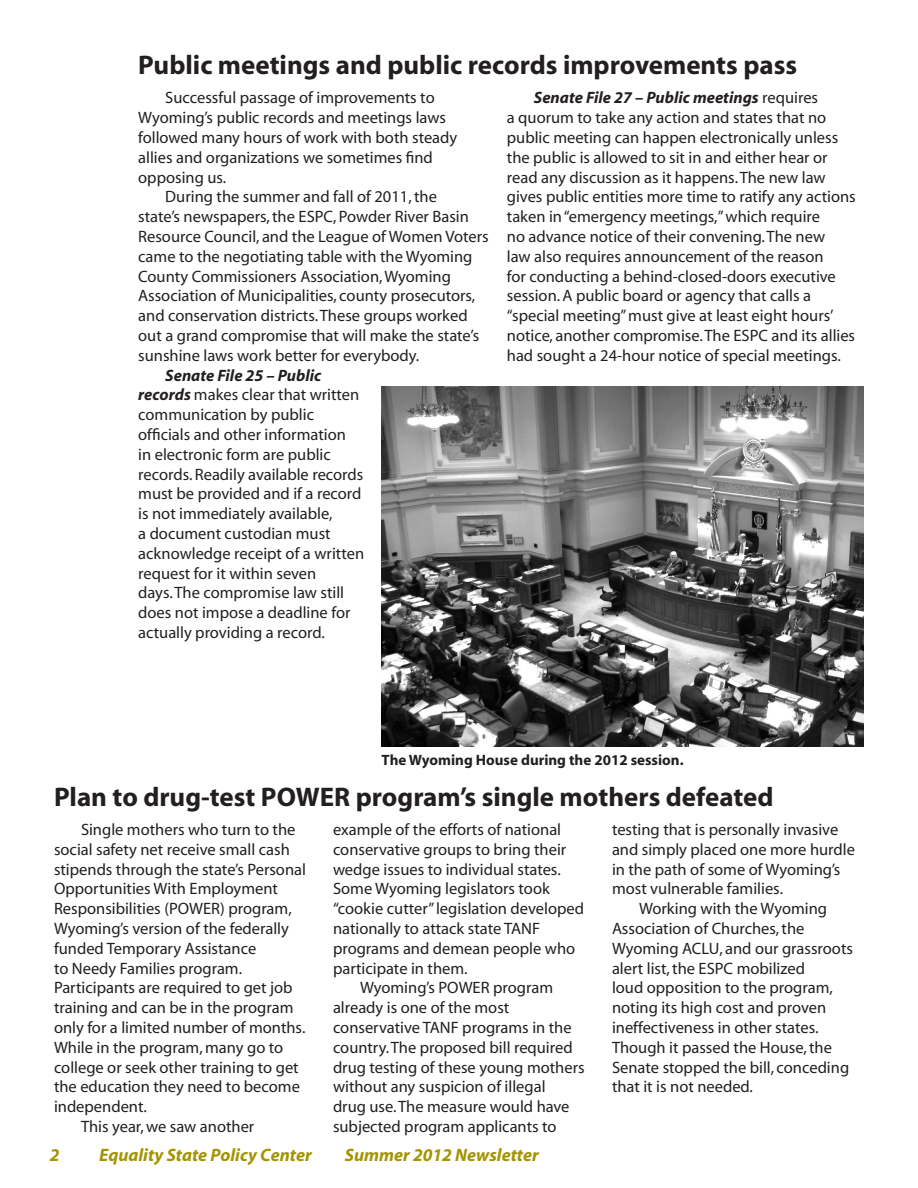
<style>
.page{position:relative;width:918px;height:1188px;background:#fff}
.page>*{position:absolute;margin:0;border:0;box-sizing:border-box;transform-origin:0 0}
.Head2ndpart{font:700 27px "Myriad";color:#231f20}
.t1{font:italic 700 18px "Myriad";color:#a39401}
.body{font:16.5px/19.8px "Myriad";color:#231f20}
.body-2{font:700 15px "Myriad";color:#231f20}
.s1{font-weight:700;font-style:italic}
</style>
<div class="page">
<img style="left:382px;top:387px;width:481px;height:359px">
<p class="Head2ndpart" style="left:138px;top:51px;width:660px">Public meetings and public records improvements pass</p>
<p class="body" style="left:138px;top:89px;width:321px;text-indent:27px">Successful passage of improvements to Wyoming’s public records and meetings laws followed many hours of work with both steady allies and organizations we sometimes find opposing us.</p>
<p class="body" style="left:138px;top:188px;width:352px;text-indent:27px">During the summer and fall of 2011, the<br>state’s newspapers, the ESPC, Powder River Basin Resource Council, and the League of Women Voters came to the negotiating table with the Wyoming County Commissioners Association, Wyoming Association of Municipalities, county prosecutors, and conservation districts. These groups worked out a grand compromise that will make the state’s sunshine laws work better for everybody.</p>
<p class="body" style="left:138px;top:366px;width:227px;text-indent:27px"><span class="s1">Senate File 25 – Public records</span> makes clear that written communication by public officials and other information<br>in electronic form are public records. Readily available records must be provided and if a record is not immediately available,<br>a document custodian must acknowledge receipt of a written request for it within seven<br>days. The compromise law still does not impose a deadline for actually providing a record.</p>
<p class="body" style="left:507px;top:89px;width:350px;text-indent:27px"><span class="s1">Senate File 27 – Public meetings</span> requires<br>a quorum to take any action and states that no public meeting can happen electronically unless the public is allowed to sit in and either hear or read any discussion as it happens. The new law gives public entities more time to ratify any actions taken in “emergency meetings,” which require<br>no advance notice of their convening. The new<br>law also requires announcement of the reason<br>for conducting a behind-closed-doors executive session. A public board or agency that calls a “special meeting” must give at least eight hours’ notice, another compromise. The ESPC and its allies had sought a 24-hour notice of special meetings.</p>
<p class="body-2" style="left:382px;top:753px;width:303px">The Wyoming House during the 2012 session.</p>
<p class="Head2ndpart" style="left:54px;top:783px;width:721px">Plan to drug-test POWER program’s single mothers defeated</p>
<p class="body" style="left:54px;top:820px;width:254px;text-indent:27px">Single mothers who turn to the social safety net receive small cash stipends through the state’s Personal<br>Opportunities With Employment<br>Responsibilities (POWER) program,<br>Wyoming’s version of the federally funded Temporary Assistance<br>to Needy Families program.<br>Participants are required to get job training and can be in the program only for a limited number of months.<br>While in the program, many go to college or seek other training to get the education they need to become independent.</p>
<p class="body" style="left:81px;top:1117px;width:175px">This year, we saw another</p>
<p class="body" style="left:333px;top:820px;width:253px">example of the efforts of national conservative groups to bring their wedge issues to individual states.<br>Some Wyoming legislators took “cookie cutter” legislation developed nationally to attack state TANF programs and demean people who participate in them.</p>
<p class="body" style="left:333px;top:979px;width:253px;text-indent:27px">Wyoming’s POWER program already is one of the most conservative TANF programs in the country. The proposed bill required drug testing of these young mothers without any suspicion of illegal<br>drug use. The measure would have subjected program applicants to</p>
<p class="t1" style="left:50px;top:1146px;width:11px">2</p>
<p class="t1" style="left:99px;top:1146px;width:214px">Equality State Policy Center</p>
<p class="t1" style="left:345px;top:1146px;width:196px">Summer 2012 Newsletter</p>
<p class="body" style="left:612px;top:820px;width:244px">testing that is personally invasive and simply placed one more hurdle in the path of some of Wyoming’s most vulnerable families.</p>
<p class="body" style="left:612px;top:899px;width:243px;text-indent:27px">Working with the Wyoming<br>Association of Churches, the<br>Wyoming ACLU, and our grassroots alert list, the ESPC mobilized<br>loud opposition to the program, noting its high cost and proven ineffectiveness in other states.<br>Though it passed the House, the<br>Senate stopped the bill, conceding that it is not needed.</p>
</div>
